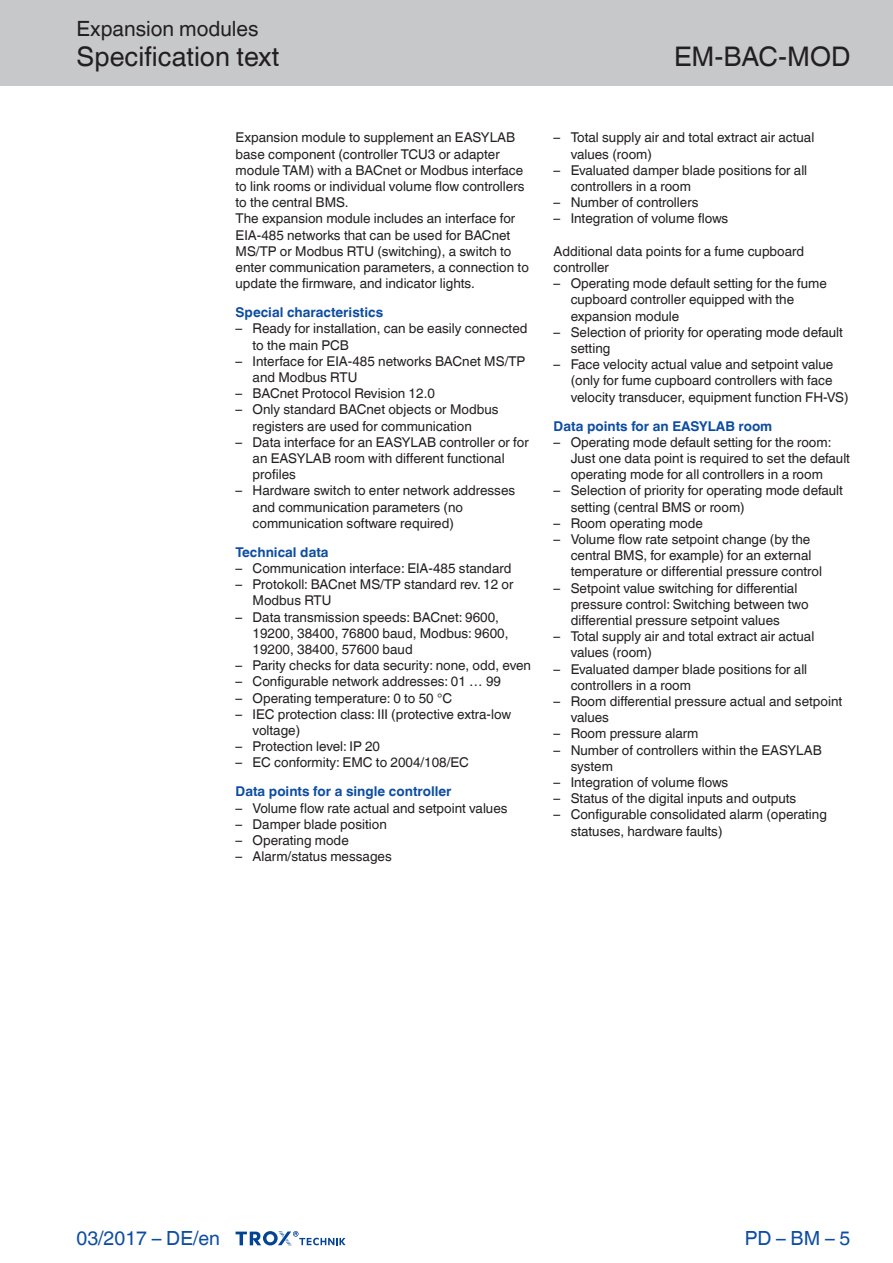
<style>
.page{position:relative;width:893px;height:1263px;background:#fff}
.page>*{position:absolute;margin:0;border:0;box-sizing:border-box;transform-origin:0 0}
.Navigation_2{font:27px "TROX Helvetica";color:#231f20}
.Navigation_3{font:27px "TROX Helvetica";color:#231f20}
.Navigation_1{font:21px "TROX Helvetica";color:#231f20}
.country{font:19.5px "TROX Helvetica";color:#0d4da1}
.pagina_li-re{font:19.5px "TROX Helvetica";color:#0d4da1}
.descr_txt_section_li{font:13.5px/16.2px "TROX Helvetica";color:#231f20}
.descr_txt_section_pa{font:13.5px/16.2px "TROX Helvetica";color:#231f20}
.descr_txt_section_ti{font:700 13.5px "TROX Helvetica";color:#0d4da1}
</style>
<div class="page">
<div style="left:0;top:0;width:893px;height:85px;background:#c7c8ca"></div>
<svg style="left:236px;top:1231px;width:110px;height:15px"></svg>
<p class="Navigation_1" style="left:77px;top:17px;width:184px">Expansion modules</p>
<p class="Navigation_2" style="left:77px;top:41px;width:204px">Specification text</p>
<p class="Navigation_3" style="left:674px;top:41px;width:178px">EM-BAC-MOD</p>
<p class="descr_txt_section_pa" style="left:236px;top:130px;width:290px">Expansion module to supplement an EASYLAB base component (controller TCU3 or adapter module TAM) with a BACnet or Modbus interface to link rooms or individual volume flow controllers to the central BMS.</p>
<p class="descr_txt_section_pa" style="left:236px;top:211px;width:295px">The expansion module includes an interface for EIA-485 networks that can be used for BACnet MS/TP or Modbus RTU (switching), a switch to enter communication parameters, a connection to update the firmware, and indicator lights.</p>
<p class="descr_txt_section_ti" style="left:236px;top:305px;width:149px">Special characteristics</p>
<p class="descr_txt_section_li" style="left:253px;top:321px;width:276px;text-indent:-17px">– Ready for installation, can be easily connected to the main PCB</p>
<p class="descr_txt_section_li" style="left:253px;top:353px;width:274px;text-indent:-17px">– Interface for EIA-485 networks BACnet MS/TP and Modbus RTU</p>
<p class="descr_txt_section_li" style="left:236px;top:385px;width:201px">– BACnet Protocol Revision 12.0</p>
<p class="descr_txt_section_li" style="left:253px;top:402px;width:247px;text-indent:-17px">– Only standard BACnet objects or Modbus registers are used for communication</p>
<p class="descr_txt_section_li" style="left:253px;top:434px;width:278px;text-indent:-17px">– Data interface for an EASYLAB controller or for an EASYLAB room with different functional profiles</p>
<p class="descr_txt_section_li" style="left:253px;top:483px;width:264px;text-indent:-17px">– Hardware switch to enter network addresses and communication parameters (no communication software required)</p>
<p class="descr_txt_section_ti" style="left:236px;top:544px;width:95px">Technical data</p>
<p class="descr_txt_section_li" style="left:236px;top:560px;width:277px">– Communication interface: EIA-485 standard</p>
<p class="descr_txt_section_li" style="left:253px;top:576px;width:262px;text-indent:-17px">– Protokoll: BACnet MS/TP standard rev. 12 or<br>Modbus RTU</p>
<p class="descr_txt_section_li" style="left:253px;top:609px;width:257px;text-indent:-17px">– Data transmission speeds: BACnet: 9600,<br>19200, 38400, 76800 baud, Modbus: 9600,<br>19200, 38400, 57600 baud</p>
<p class="descr_txt_section_li" style="left:236px;top:657px;width:297px">– Parity checks for data security: none, odd, even</p>
<p class="descr_txt_section_li" style="left:236px;top:674px;width:267px">– Configurable network addresses: 01 … 99</p>
<p class="descr_txt_section_li" style="left:236px;top:690px;width:218px">– Operating temperature: 0 to 50 °C</p>
<p class="descr_txt_section_li" style="left:253px;top:706px;width:260px;text-indent:-17px">– IEC protection class: III (protective extra-low voltage)</p>
<p class="descr_txt_section_li" style="left:236px;top:738px;width:146px">– Protection level: IP 20</p>
<p class="descr_txt_section_li" style="left:236px;top:755px;width:235px">– EC conformity: EMC to 2004/108/EC</p>
<p class="descr_txt_section_ti" style="left:236px;top:784px;width:217px">Data points for a single controller</p>
<p class="descr_txt_section_li" style="left:236px;top:800px;width:274px">– Volume flow rate actual and setpoint values</p>
<p class="descr_txt_section_li" style="left:236px;top:816px;width:153px">– Damper blade position</p>
<p class="descr_txt_section_li" style="left:236px;top:832px;width:115px">– Operating mode</p>
<p class="descr_txt_section_li" style="left:236px;top:848px;width:158px">– Alarm/status messages</p>
<p class="descr_txt_section_li" style="left:571px;top:130px;width:245px;text-indent:-17px">– Total supply air and total extract air actual values (room)</p>
<p class="descr_txt_section_li" style="left:571px;top:162px;width:238px;text-indent:-17px">– Evaluated damper blade positions for all controllers in a room</p>
<p class="descr_txt_section_li" style="left:554px;top:194px;width:146px">– Number of controllers</p>
<p class="descr_txt_section_li" style="left:554px;top:211px;width:176px">– Integration of volume flows</p>
<p class="descr_txt_section_pa" style="left:554px;top:243px;width:252px">Additional data points for a fume cupboard controller</p>
<p class="descr_txt_section_li" style="left:571px;top:275px;width:258px;text-indent:-17px">– Operating mode default setting for the fume cupboard controller equipped with the expansion module</p>
<p class="descr_txt_section_li" style="left:571px;top:324px;width:274px;text-indent:-17px">– Selection of priority for operating mode default setting</p>
<p class="descr_txt_section_li" style="left:571px;top:356px;width:279px;text-indent:-17px">– Face velocity actual value and setpoint value (only for fume cupboard controllers with face velocity transducer, equipment function FH-VS)</p>
<p class="descr_txt_section_ti" style="left:554px;top:418px;width:220px">Data points for an EASYLAB room</p>
<p class="descr_txt_section_li" style="left:571px;top:434px;width:281px;text-indent:-17px">– Operating mode default setting for the room:<br>Just one data point is required to set the default operating mode for all controllers in a room</p>
<p class="descr_txt_section_li" style="left:571px;top:483px;width:274px;text-indent:-17px">– Selection of priority for operating mode default setting (central BMS or room)</p>
<p class="descr_txt_section_li" style="left:554px;top:515px;width:151px">– Room operating mode</p>
<p class="descr_txt_section_li" style="left:571px;top:531px;width:253px;text-indent:-17px">– Volume flow rate setpoint change (by the central BMS, for example) for an external temperature or differential pressure control</p>
<p class="descr_txt_section_li" style="left:571px;top:580px;width:239px;text-indent:-17px">– Setpoint value switching for differential pressure control: Switching between two differential pressure setpoint values</p>
<p class="descr_txt_section_li" style="left:571px;top:628px;width:245px;text-indent:-17px">– Total supply air and total extract air actual values (room)</p>
<p class="descr_txt_section_li" style="left:571px;top:661px;width:238px;text-indent:-17px">– Evaluated damper blade positions for all controllers in a room</p>
<p class="descr_txt_section_li" style="left:571px;top:693px;width:273px;text-indent:-17px">– Room differential pressure actual and setpoint values</p>
<p class="descr_txt_section_li" style="left:554px;top:726px;width:146px">– Room pressure alarm</p>
<p class="descr_txt_section_li" style="left:571px;top:742px;width:253px;text-indent:-17px">– Number of controllers within the EASYLAB system</p>
<p class="descr_txt_section_li" style="left:554px;top:774px;width:176px">– Integration of volume flows</p>
<p class="descr_txt_section_li" style="left:554px;top:790px;width:244px">– Status of the digital inputs and outputs</p>
<p class="descr_txt_section_li" style="left:571px;top:807px;width:258px;text-indent:-17px">– Configurable consolidated alarm (operating statuses, hardware faults)</p>
<p class="country" style="left:77px;top:1227px;width:145px">03/2017 – DE/en</p>
<p class="pagina_li-re" style="left:745px;top:1227px;width:107px">PD – BM – 5</p>
</div>
